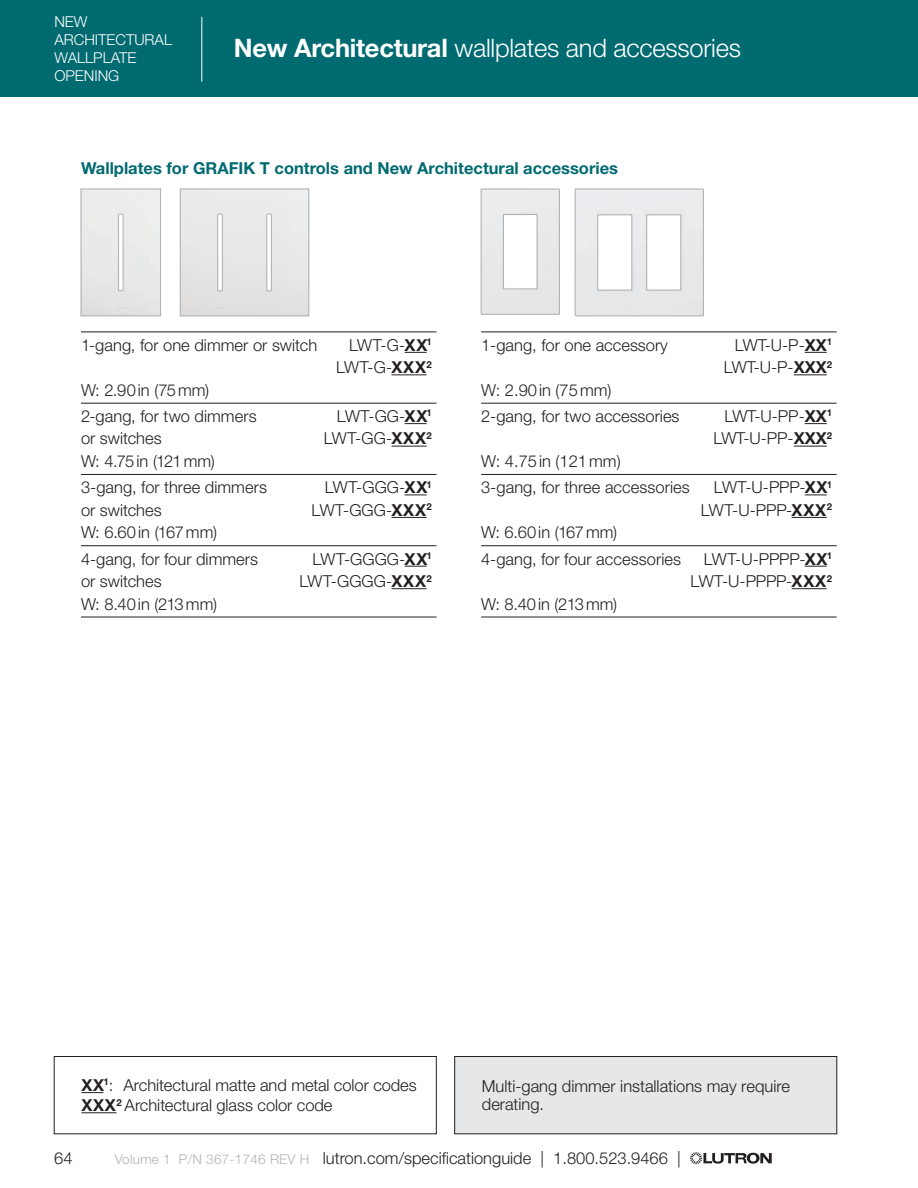
<style>
.page{position:relative;width:918px;height:1188px;background:#fff}
.page>*{position:absolute;margin:0;border:0;box-sizing:border-box;transform-origin:0 0}
.t1{font:300 25.5px "Helvetica Neue LT Std";letter-spacing:-.01em;color:#fff}
.Model_Number_Light_w{font:300 16.5px/22.5px "Helvetica Neue LT Std";color:#231f20;text-align:right}
.Note_with_Asterisk{font:300 16.5px/18px "Helvetica Neue LT Std";color:#231f20}
.Note_for_Colors{font:300 16.5px "Helvetica Neue LT Std";letter-spacing:-.005em;color:#231f20}
.Wallbox_Bold_11pt{font:700 16.5px "Helvetica Neue LT Std";color:#006a71}
.t2{font:300 15px/18px "Helvetica Neue LT Std";color:#fff}
.t3{font:300 13.5px "Helvetica Neue LT Std";letter-spacing:.02em;color:#b2b3b7}
.s1{font-weight:700}
</style>
<div class="page">
<hr style="left:81px;top:332px;width:355px;height:1px;background:#231f20">
<svg style="left:405px;top:352px;width:22px;height:1px"></svg>
<hr style="left:392px;top:374px;width:35px;height:1px;background:#231f20">
<hr style="left:81px;top:403px;width:355px;height:1px;background:#231f20">
<svg style="left:405px;top:423px;width:22px;height:1px"></svg>
<hr style="left:392px;top:446px;width:35px;height:1px;background:#231f20">
<hr style="left:81px;top:474px;width:355px;height:1px;background:#231f20">
<svg style="left:405px;top:494px;width:22px;height:1px"></svg>
<hr style="left:392px;top:517px;width:35px;height:1px;background:#231f20">
<hr style="left:81px;top:545px;width:355px;height:1px;background:#231f20">
<svg style="left:405px;top:566px;width:22px;height:1px"></svg>
<hr style="left:392px;top:588px;width:35px;height:1px;background:#231f20">
<hr style="left:81px;top:617px;width:355px;height:1px;background:#231f20">
<div style="left:455px;top:1056px;width:382px;height:78px;background:#e6e7e9"></div>
<div style="left:454px;top:1056px;width:383px;height:78px;border:1px solid #231f20"></div>
<svg style="left:81px;top:1092px;width:22px;height:1px"></svg>
<hr style="left:81px;top:1112px;width:36px;height:1px;background:#231f20">
<div style="left:54px;top:1056px;width:382px;height:78px;border:1px solid #231f20"></div>
<svg style="left:80px;top:188px;width:81px;height:129px;background:#e6e7e6"></svg>
<hr style="left:481px;top:332px;width:356px;height:1px;background:#231f20">
<svg style="left:805px;top:352px;width:22px;height:1px"></svg>
<hr style="left:794px;top:374px;width:33px;height:1px;background:#231f20">
<hr style="left:481px;top:403px;width:356px;height:1px;background:#231f20">
<svg style="left:805px;top:423px;width:22px;height:1px"></svg>
<hr style="left:794px;top:446px;width:33px;height:1px;background:#231f20">
<hr style="left:481px;top:474px;width:356px;height:1px;background:#231f20">
<svg style="left:805px;top:494px;width:22px;height:1px"></svg>
<hr style="left:792px;top:517px;width:35px;height:1px;background:#231f20">
<hr style="left:481px;top:545px;width:356px;height:1px;background:#231f20">
<svg style="left:805px;top:566px;width:22px;height:1px"></svg>
<hr style="left:792px;top:588px;width:35px;height:1px;background:#231f20">
<hr style="left:481px;top:617px;width:356px;height:1px;background:#231f20">
<svg style="left:179px;top:188px;width:131px;height:129px;background:#e5e5e5"></svg>
<svg style="left:574px;top:188px;width:130px;height:129px"></svg>
<svg style="left:480px;top:188px;width:80px;height:127px"></svg>
<div style="left:0;top:0;width:918px;height:97px;background:#006a71"></div>
<svg style="left:690px;top:1152px;width:82px;height:12px"></svg>
<hr style="left:201px;top:17px;width:1px;height:65px;background:#fff">
<p class="t2" style="left:54px;top:12px;width:119px">NEW<br>ARCHITECTURAL<br>WALLPLATE<br>OPENING</p>
<p class="t1" style="left:234px;top:33px;width:509px"><span class="s1">New Architectural</span> wallplates and accessories</p>
<p class="Wallbox_Bold_11pt" style="left:81px;top:158px;width:539px">Wallplates for GRAFIK T controls and New Architectural accessories</p>
<p class="Model_Number_Light_w" style="left:81px;top:333px;width:238px">1-gang, for one dimmer or switch</p>
<p class="Model_Number_Light_w" style="left:336px;top:333px;width:97px">LWT-G-<span class="s1">XX</span><sup>1<br></sup>LWT-G-<span class="s1">XXX</span><sup>2</sup></p>
<p class="Model_Number_Light_w" style="left:81px;top:378px;width:130px">W: 2.90in (75mm)</p>
<p class="Model_Number_Light_w" style="left:81px;top:405px;width:177px">2-gang, for two dimmers</p>
<p class="Model_Number_Light_w" style="left:337px;top:405px;width:97px">LWT-GG-<span class="s1">XX</span><sup>1</sup></p>
<p class="Model_Number_Light_w" style="left:81px;top:427px;width:82px">or switches</p>
<p class="Model_Number_Light_w" style="left:324px;top:427px;width:110px">LWT-GG-<span class="s1">XXX</span><sup>2</sup></p>
<p class="Model_Number_Light_w" style="left:81px;top:450px;width:135px">W: 4.75 in (121 mm)</p>
<p class="Model_Number_Light_w" style="left:81px;top:476px;width:187px">3-gang, for three dimmers</p>
<p class="Model_Number_Light_w" style="left:325px;top:476px;width:109px">LWT-GGG-<span class="s1">XX</span><sup>1</sup></p>
<p class="Model_Number_Light_w" style="left:81px;top:498px;width:82px">or switches</p>
<p class="Model_Number_Light_w" style="left:312px;top:498px;width:122px">LWT-GGG-<span class="s1">XXX</span><sup>2</sup></p>
<p class="Model_Number_Light_w" style="left:81px;top:521px;width:138px">W: 6.60in (167mm)</p>
<p class="Model_Number_Light_w" style="left:81px;top:547px;width:179px">4-gang, for four dimmers</p>
<p class="Model_Number_Light_w" style="left:313px;top:547px;width:121px">LWT-GGGG-<span class="s1">XX</span><sup>1</sup></p>
<p class="Model_Number_Light_w" style="left:81px;top:570px;width:82px">or switches</p>
<p class="Model_Number_Light_w" style="left:299px;top:570px;width:134px">LWT-GGGG-<span class="s1">XXX</span><sup>2</sup></p>
<p class="Model_Number_Light_w" style="left:81px;top:592px;width:138px">W: 8.40in (213mm)</p>
<p class="Model_Number_Light_w" style="left:481px;top:333px;width:188px">1-gang, for one accessory</p>
<p class="Model_Number_Light_w" style="left:724px;top:333px;width:110px">LWT-U-P-<span class="s1">XX</span><sup>1<br></sup>LWT-U-P-<span class="s1">XXX</span><sup>2</sup></p>
<p class="Model_Number_Light_w" style="left:481px;top:378px;width:132px">W: 2.90in (75mm)</p>
<p class="Model_Number_Light_w" style="left:481px;top:405px;width:200px">2-gang, for two accessories</p>
<p class="Model_Number_Light_w" style="left:713px;top:405px;width:120px">LWT-U-PP-<span class="s1">XX</span><sup>1<br></sup>LWT-U-PP-<span class="s1">XXX</span><sup>2</sup></p>
<p class="Model_Number_Light_w" style="left:481px;top:450px;width:141px">W: 4.75in (121mm)</p>
<p class="Model_Number_Light_w" style="left:481px;top:476px;width:210px">3-gang, for three accessories</p>
<p class="Model_Number_Light_w" style="left:701px;top:476px;width:133px">LWT-U-PPP-<span class="s1">XX</span><sup>1<br></sup>LWT-U-PPP-<span class="s1">XXX</span><sup>2</sup></p>
<p class="Model_Number_Light_w" style="left:481px;top:521px;width:138px">W: 6.60in (167mm)</p>
<p class="Model_Number_Light_w" style="left:481px;top:547px;width:201px">4-gang, for four accessories</p>
<p class="Model_Number_Light_w" style="left:691px;top:547px;width:143px">LWT-U-PPPP-<span class="s1">XX</span><sup>1<br></sup>LWT-U-PPPP-<span class="s1">XXX</span><sup>2</sup></p>
<p class="Model_Number_Light_w" style="left:481px;top:592px;width:138px">W: 8.40in (213mm)</p>
<p class="Note_for_Colors" style="left:81px;top:1075px;width:337px"><span class="s1">XX</span><sup>1</sup>: Architectural matte and metal color codes</p>
<p class="Note_for_Colors" style="left:81px;top:1095px;width:252px"><span class="s1">XXX</span><sup>2</sup> Architectural glass color code</p>
<p class="Note_with_Asterisk" style="left:482px;top:1077px;width:310px">Multi-gang dimmer installations may require derating.</p>
<p class="Note_with_Asterisk" style="left:54px;top:1149px;width:20px">64</p>
<p class="Note_with_Asterisk" style="left:323px;top:1149px;width:359px">lutron.com/specificationguide | 1.800.523.9466 |</p>
<p class="t3" style="left:115px;top:1151px;width:196px">Volume 1 P/N 367-1746 REV H</p>
</div>
